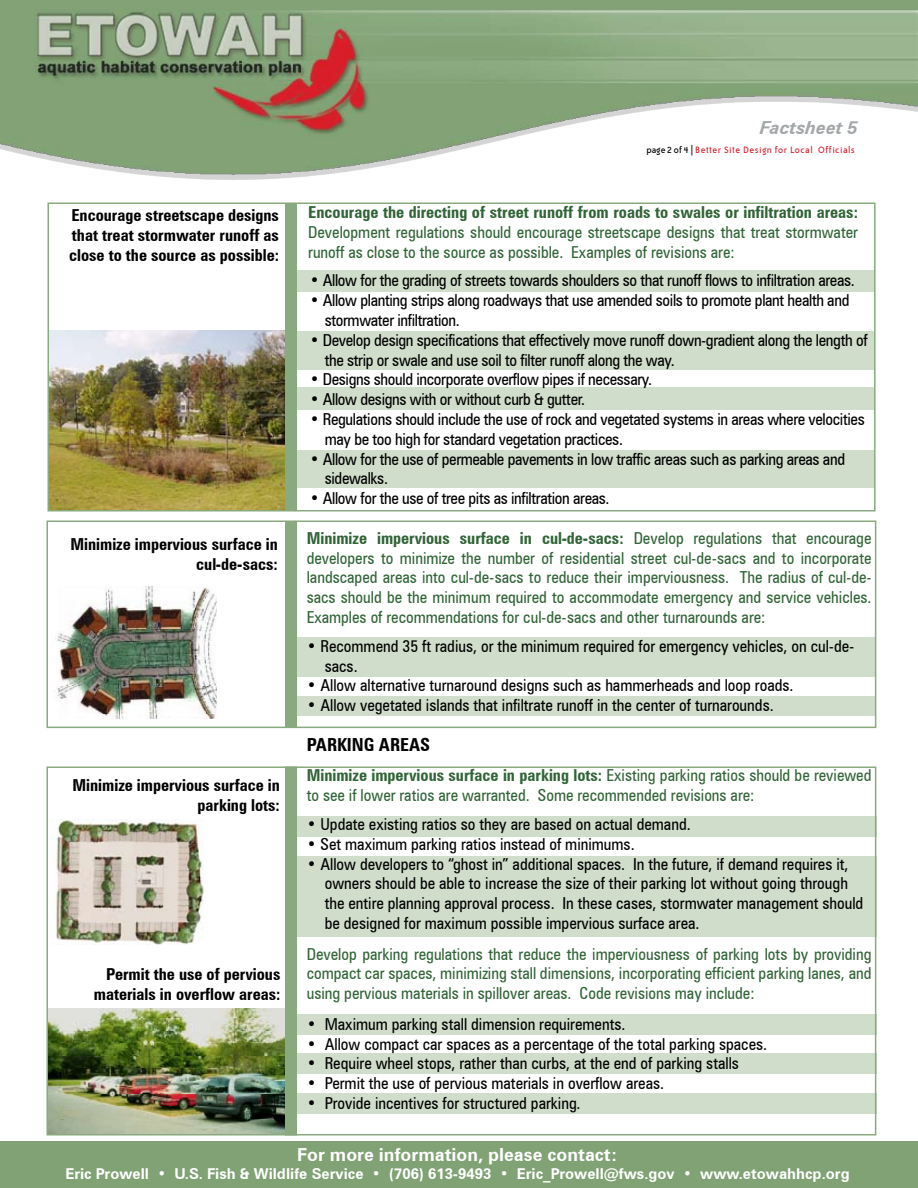
<style>
.page{position:relative;width:918px;height:1188px;background:#fff}
.page>*{position:absolute;margin:0;border:0;box-sizing:border-box;transform-origin:0 0}
.t1{font:700 18px "Zurich BT";color:#fff}
.t2{font:700 condensed 18px "Zurich BT";color:#000}
.t3{font:italic 700 18px "Zurich BT";color:#a5a8aa}
.t4{font:condensed 16.5px/19.8px "Zurich BT";color:#316437}
.t5{font:condensed 16.5px/19.8px "Zurich BT";color:#000}
.t6{font:condensed 16.5px/19.8px "Zurich BT";letter-spacing:-.02em;color:#000}
.t7{font:700 condensed 16.5px/19.8px "Zurich BT";color:#000;text-align:right}
.t8{font:700 condensed 16.5px "Zurich BT";color:#316437}
.t9{font:700 15px "Zurich BT";color:#fff}
.t10{font:10.5px "Bailey Sans ITCTT Book";letter-spacing:.05em;color:#d81f2a}
.s1{color:#000}
.s2{font-weight:700}
</style>
<div class="page">
<img style="left:0;top:0;width:918px;height:180px">
<div style="left:297px;top:1094px;width:579px;height:20px;background:#d0ddcb"></div>
<div style="left:297px;top:1054px;width:579px;height:20px;background:#d0ddcb"></div>
<div style="left:297px;top:1015px;width:579px;height:20px;background:#d0ddcb"></div>
<div style="left:296px;top:450px;width:578px;height:38px;background:#d0ddcb"></div>
<div style="left:296px;top:332px;width:579px;height:38px;background:#d0ddcb"></div>
<div style="left:296px;top:270px;width:579px;height:21px;background:#d0ddcb"></div>
<div style="left:296px;top:696px;width:579px;height:20px;background:#d0ddcb"></div>
<div style="left:296px;top:637px;width:579px;height:39px;background:#d0ddcb"></div>
<div style="left:297px;top:816px;width:579px;height:21px;background:#d0ddcb"></div>
<div style="left:297px;top:856px;width:579px;height:82px;background:#d0ddcb"></div>
<div style="left:296px;top:387px;width:578px;height:23px;background:#d0ddcb"></div>
<div style="left:0;top:1142px;width:918px;height:46px;background:#80a274"></div>
<div style="left:296px;top:202px;width:580px;height:310px;border:2px solid #89a97e"></div>
<img style="left:56px;top:586px;width:160px;height:132px">
<div style="left:296px;top:520px;width:580px;height:208px;border:2px solid #89a97e"></div>
<div style="left:285px;top:766px;width:591px;height:370px;border:2px solid #89a97e"></div>
<img style="left:49px;top:1008px;width:236px;height:125px">
<img style="left:55px;top:819px;width:149px;height:125px">
<img style="left:51px;top:331px;width:235px;height:178px">
<div style="left:285px;top:767px;width:11px;height:367px;background:#89a97e"></div>
<div style="left:46px;top:766px;width:251px;height:370px;border:2px solid #89a97e"></div>
<div style="left:286px;top:203px;width:9px;height:308px;background:#89a97e"></div>
<div style="left:48px;top:202px;width:248px;height:310px;border:2px solid #89a97e"></div>
<div style="left:285px;top:521px;width:10px;height:206px;background:#89a97e"></div>
<div style="left:46px;top:520px;width:250px;height:208px;border:2px solid #89a97e"></div>
<p class="t7" style="left:69px;top:206px;width:211px;text-align:justify">Encourage streetscape designs that treat stormwater runoff as close to the source as possible:</p>
<p class="t7" style="left:70px;top:534px;width:209px">Minimize impervious surface in cul-de-sacs:</p>
<p class="t7" style="left:73px;top:776px;width:209px">Minimize impervious surface in parking lots:</p>
<p class="t7" style="left:94px;top:964px;width:188px">Permit the use of pervious materials in overflow areas:</p>
<p class="t3" style="left:760px;top:117px;width:99px">Factsheet 5</p>
<p class="t10" style="left:646px;top:145px;width:210px"><span class="s1">page 2 of 4 |</span> Better Site Design for Local Officials</p>
<p class="t8" style="left:308px;top:202px;width:551px">Encourage the directing of street runoff from roads to swales or infiltration areas:</p>
<p class="t4" style="left:308px;top:222px;width:551px">Development regulations should encourage streetscape designs that treat stormwater runoff as close to the source as possible. Examples of revisions are:</p>
<p class="t6" style="left:310px;top:271px;width:547px">• Allow for the grading of streets towards shoulders so that runoff flows to infiltration areas.</p>
<p class="t6" style="left:325px;top:290px;width:526px;text-indent:-15px">• Allow planting strips along roadways that use amended soils to promote plant health and stormwater infiltration.</p>
<p class="t6" style="left:325px;top:330px;width:544px;text-indent:-15px">• Develop design specifications that effectively move runoff down-gradient along the length of the strip or swale and use soil to filter runoff along the way.</p>
<p class="t6" style="left:310px;top:370px;width:344px">• Designs should incorporate overflow pipes if necessary.</p>
<p class="t6" style="left:310px;top:389px;width:277px">• Allow designs with or without curb &amp; gutter.</p>
<p class="t6" style="left:325px;top:409px;width:541px;text-indent:-15px">• Regulations should include the use of rock and vegetated systems in areas where velocities may be too high for standard vegetation practices.</p>
<p class="t6" style="left:325px;top:449px;width:522px;text-indent:-15px">• Allow for the use of permeable pavements in low traffic areas such as parking areas and sidewalks.</p>
<p class="t6" style="left:310px;top:488px;width:301px">• Allow for the use of tree pits as infiltration areas.</p>
<p class="t4" style="left:307px;top:528px;width:566px;text-align:justify"><span class="s2">Minimize impervious surface in cul-de-sacs:</span> Develop regulations that encourage developers to minimize the number of residential street cul-de-sacs and to incorporate landscaped areas into cul-de-sacs to reduce their imperviousness. The radius of cul-de&shy;sacs should be the minimum required to accommodate emergency and service vehicles.<br>Examples of recommendations for cul-de-sacs and other turnarounds are:</p>
<p class="t5" style="left:325px;top:636px;width:531px;text-indent:-18px">• Recommend 35 ft radius, or the minimum required for emergency vehicles, on cul-de&shy;sacs.</p>
<p class="t5" style="left:307px;top:676px;width:488px">• Allow alternative turnaround designs such as hammerheads and loop roads.</p>
<p class="t5" style="left:307px;top:695px;width:468px">• Allow vegetated islands that infiltrate runoff in the center of turnarounds.</p>
<p class="t2" style="left:307px;top:734px;width:125px">PARKING AREAS</p>
<p class="t4" style="left:307px;top:766px;width:566px"><span class="s2">Minimize impervious surface in parking lots:</span> Existing parking ratios should be reviewed to see if lower ratios are warranted. Some recommended revisions are:</p>
<p class="t5" style="left:307px;top:814px;width:385px">• Update existing ratios so they are based on actual demand.</p>
<p class="t5" style="left:307px;top:834px;width:329px">• Set maximum parking ratios instead of minimums.</p>
<p class="t5" style="left:325px;top:854px;width:540px;text-indent:-18px">• Allow developers to “ghost in” additional spaces. In the future, if demand requires it, owners should be able to increase the size of their parking lot without going through the entire planning approval process. In these cases, stormwater management should be designed for maximum possible impervious surface area.</p>
<p class="t4" style="left:307px;top:944px;width:566px;text-align:justify">Develop parking regulations that reduce the imperviousness of parking lots by providing compact car spaces, minimizing stall dimensions, incorporating efficient parking lanes, and using pervious materials in spillover areas. Code revisions may include:</p>
<p class="t5" style="left:307px;top:1014px;width:320px">• Maximum parking stall dimension requirements.</p>
<p class="t5" style="left:307px;top:1034px;width:462px">• Allow compact car spaces as a percentage of the total parking spaces.</p>
<p class="t5" style="left:307px;top:1054px;width:434px">• Require wheel stops, rather than curbs, at the end of parking stalls</p>
<p class="t5" style="left:307px;top:1073px;width:359px">• Permit the use of pervious materials in overflow areas.</p>
<p class="t5" style="left:307px;top:1093px;width:275px">• Provide incentives for structured parking.</p>
<p class="t1" style="left:297px;top:1144px;width:322px">For more information, please contact:</p>
<p class="t9" style="left:65px;top:1165px;width:786px">Eric Prowell • U.S. Fish &amp; Wildlife Service • (706) 613-9493 • Eric_Prowell@fws.gov • www.etowahhcp.org</p>
</div>
